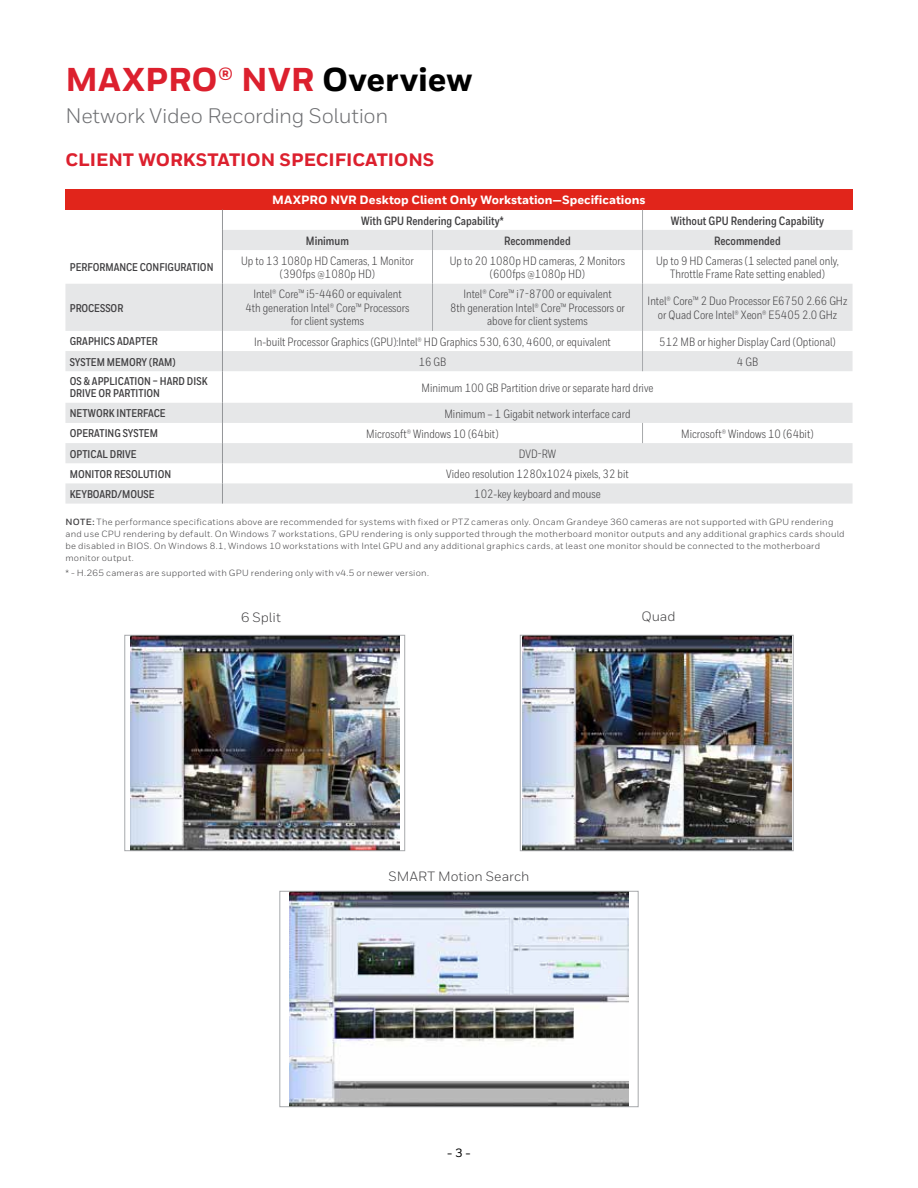
<style>
.page{position:relative;width:918px;height:1188px;background:#fff}
.page>*{position:absolute;margin:0;border:0;box-sizing:border-box;transform-origin:0 0}
.t1{font:800 33px "Honeywell Sans";color:#dc202e}
.t2{font:21px "Honeywell Sans";letter-spacing:-.015em;color:#6d6e71}
.t3{font:800 18px "Honeywell Sans";color:#dc202e}
.t4{font:13.5px "Honeywell Sans";color:#414042}
.t5{font:12px/13.5px "Honeywell Cond";color:#414042;text-align:center}
.t6{font:700 12px "Honeywell Cond";color:#414042}
.t7{font:800 12px "Honeywell Sans";color:#fff}
.t8{font:500 12px "Honeywell Sans";color:#000}
.t9{font:700 11.25px/12px "Honeywell Cond";color:#414042}
.t10{font:9px/12px "Honeywell Sans";letter-spacing:.025em;color:#414042}
.s1{color:#000}
.s2{font-weight:700}
</style>
<div class="page">
<div style="left:65px;top:190px;width:788px;height:20px;background:#e1251b"></div>
<svg style="left:65px;top:230px;width:788px;height:274px;fill:#e6e7e8"></svg>
<svg style="left:222px;top:210px;width:1px;height:40px"></svg>
<hr style="left:222px;top:250px;width:1px;height:34px;background:#939598">
<hr style="left:222px;top:284px;width:1px;height:47px;background:#939598">
<svg style="left:222px;top:331px;width:1px;height:40px"></svg>
<hr style="left:222px;top:371px;width:1px;height:32px;background:#939598">
<svg style="left:222px;top:403px;width:1px;height:101px"></svg>
<svg style="left:432px;top:230px;width:1px;height:20px"></svg>
<svg style="left:642px;top:210px;width:1px;height:40px"></svg>
<hr style="left:432px;top:250px;width:1px;height:34px;background:#a7a9ac">
<hr style="left:642px;top:250px;width:1px;height:34px;background:#a7a9ac">
<hr style="left:432px;top:284px;width:1px;height:47px;background:#a7a9ac">
<hr style="left:642px;top:284px;width:1px;height:47px;background:#a7a9ac">
<svg style="left:642px;top:331px;width:1px;height:40px"></svg>
<svg style="left:642px;top:423px;width:1px;height:20px"></svg>
<img style="left:289px;top:893px;width:340px;height:212px">
<div style="left:280px;top:891px;width:358px;height:216px;border:1px solid #a7a9ac"></div>
<img style="left:130px;top:637px;width:269px;height:212px">
<div style="left:124px;top:635px;width:281px;height:216px;border:1px solid #a7a9ac"></div>
<img style="left:522px;top:637px;width:269px;height:212px">
<div style="left:520px;top:635px;width:274px;height:216px;border:1px solid #a7a9ac"></div>
<h1 class="t1" style="left:65px;top:60px;width:408px">MAXPRO® NVR <span class="s1">Overview</span></h1>
<h2 class="t2" style="left:65px;top:104px;width:324px">Network Video Recording Solution</h2>
<h3 class="t3" style="left:65px;top:148px;width:371px">CLIENT WORKSTATION SPECIFICATIONS</h3>
<p class="t7" style="left:272px;top:193px;width:375px">MAXPRO NVR Desktop Client Only Workstation—Specifications</p>
<p class="t6" style="left:361px;top:213px;width:144px">With GPU Rendering Capability*</p>
<p class="t6" style="left:671px;top:213px;width:155px">Without GPU Rendering Capability</p>
<p class="t6" style="left:306px;top:233px;width:45px">Minimum</p>
<p class="t6" style="left:504px;top:233px;width:68px">Recommended</p>
<p class="t6" style="left:714px;top:233px;width:68px">Recommended</p>
<p class="t9" style="left:70px;top:262px;width:145px">PERFORMANCE CONFIGURATION</p>
<p class="t5" style="left:241px;top:254px;width:174px">Up to 13 1080p HD Cameras, 1 Monitor (390fps @1080p HD)</p>
<p class="t5" style="left:450px;top:254px;width:177px">Up to 20 1080p HD cameras, 2 Monitors (600fps @1080p HD)</p>
<p class="t5" style="left:656px;top:254px;width:184px">Up to 9 HD Cameras (1 selected panel only,<br>Throttle Frame Rate setting enabled)</p>
<p class="t9" style="left:70px;top:302px;width:55px">PROCESSOR</p>
<p class="t5" style="left:245px;top:288px;width:166px">Intel® Core™ i5-4460 or equivalent<br>4th generation Intel® Core™ Processors for client systems</p>
<p class="t5" style="left:450px;top:288px;width:176px">Intel® Core™ i7-8700 or equivalent<br>8th generation Intel® Core™ Processors or above for client systems</p>
<p class="t5" style="left:648px;top:294px;width:201px">Intel® Core™ 2 Duo Processor E6750 2.66 GHz or Quad Core Intel® Xeon® E5405 2.0 GHz</p>
<p class="t9" style="left:70px;top:336px;width:90px">GRAPHICS ADAPTER</p>
<p class="t5" style="left:254px;top:335px;width:358px">In-built Processor Graphics (GPU):Intel® HD Graphics 530, 630, 4600, or equivalent</p>
<p class="t5" style="left:659px;top:335px;width:178px">512 MB or higher Display Card (Optional)</p>
<p class="t9" style="left:70px;top:356px;width:107px">SYSTEM MEMORY (RAM)</p>
<p class="t5" style="left:419px;top:355px;width:29px">16 GB</p>
<p class="t5" style="left:737px;top:355px;width:23px">4 GB</p>
<p class="t9" style="left:70px;top:376px;width:139px">OS &amp; APPLICATION – HARD DISK<br>DRIVE OR PARTITION</p>
<p class="t5" style="left:422px;top:381px;width:233px">Minimum 100 GB Partition drive or separate hard drive</p>
<p class="t9" style="left:70px;top:408px;width:97px">NETWORK INTERFACE</p>
<p class="t5" style="left:444px;top:407px;width:188px">Minimum – 1 Gigabit network interface card</p>
<p class="t9" style="left:70px;top:428px;width:90px">OPERATING SYSTEM</p>
<p class="t5" style="left:366px;top:427px;width:134px">Microsoft® Windows 10 (64bit)</p>
<p class="t5" style="left:681px;top:427px;width:134px">Microsoft® Windows 10 (64bit)</p>
<p class="t9" style="left:70px;top:448px;width:68px">OPTICAL DRIVE</p>
<p class="t5" style="left:519px;top:447px;width:39px">DVD-RW</p>
<p class="t9" style="left:70px;top:468px;width:103px">MONITOR RESOLUTION</p>
<p class="t5" style="left:446px;top:467px;width:184px">Video resolution 1280x1024 pixels, 32 bit</p>
<p class="t9" style="left:70px;top:488px;width:86px">KEYBOARD/MOUSE</p>
<p class="t5" style="left:474px;top:487px;width:128px">102-key keyboard and mouse</p>
<p class="t10" style="left:65px;top:516px;width:781px"><span class="s2">NOTE:</span> The performance specifications above are recommended for systems with fixed or PTZ cameras only. Oncam Grandeye 360 cameras are not supported with GPU rendering and use CPU rendering by default. On Windows 7 workstations, GPU rendering is only supported through the motherboard monitor outputs and any additional graphics cards should be disabled in BIOS. On Windows 8.1, Windows 10 workstations with Intel GPU and any additional graphics cards, at least one monitor should be connected to the motherboard monitor output.</p>
<p class="t10" style="left:65px;top:567px;width:365px">* - H.265 cameras are supported with GPU rendering only with v4.5 or newer version.</p>
<p class="t4" style="left:241px;top:609px;width:41px">6 Split</p>
<p class="t4" style="left:641px;top:608px;width:36px">Quad</p>
<p class="t4" style="left:388px;top:869px;width:142px">SMART Motion Search</p>
<p class="t8" style="left:447px;top:1145px;width:25px">- 3 -</p>
</div>
